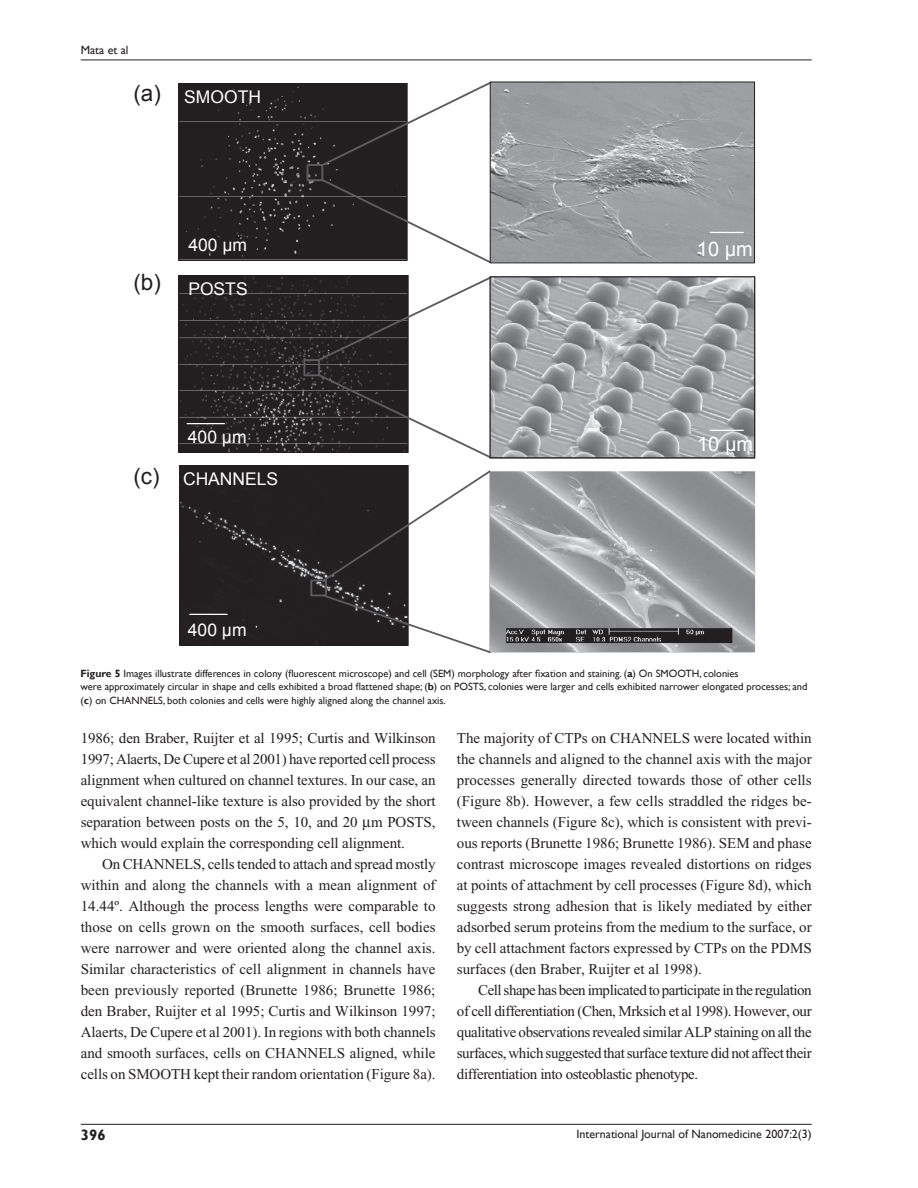
<style>
.page{position:relative;width:918px;height:1188px;background:#fff}
.page>*{position:absolute;margin:0;border:0;box-sizing:border-box;transform-origin:0 0}
.t1{font:22.5px "Arial";color:#231f20}
.t2{font:19.95px "Arial";color:#fff}
.t3{font:17.55px "Arial";color:#fff}
.t4{font:15px/21px "Times New Roman";letter-spacing:-.01em;color:#231f20;text-align:justify}
.t5{font:700 15px "Gill Sans";color:#231f20}
.t6{font:12px "Gill Sans";color:#231f20}
.t7{font:10.5px/13.5px "Gill Sans";color:#231f20}
.s1{font-weight:700}
</style>
<div class="page">
<hr style="left:81px;top:1124px;width:731px;height:1px;background:#231f20">
<hr style="left:81px;top:60px;width:731px;height:1px;background:#231f20">
<div style="left:180px;top:465px;width:228px;height:181px;background:#231f20"></div>
<img style="left:178px;top:83px;width:230px;height:177px">
<img style="left:178px;top:275px;width:230px;height:177px">
<div style="left:310px;top:580px;width:17px;height:16px;border:2px solid #5d5d60"></div>
<svg style="left:322px;top:82px;width:168px;height:84px"></svg>
<svg style="left:322px;top:179px;width:168px;height:84px"></svg>
<svg style="left:318px;top:277px;width:171px;height:84px"></svg>
<svg style="left:318px;top:374px;width:171px;height:84px"></svg>
<svg style="left:322px;top:470px;width:168px;height:112px"></svg>
<svg style="left:323px;top:595px;width:168px;height:58px"></svg>
<img style="left:491px;top:278px;width:263px;height:373px">
<div style="left:489px;top:276px;width:266px;height:183px;border:1px solid #231f20"></div>
<img style="left:492px;top:84px;width:261px;height:177px">
<div style="left:490px;top:82px;width:265px;height:181px;border:1px solid #231f20"></div>
<hr style="left:710px;top:232px;width:33px;height:1px;background:#fff">
<hr style="left:710px;top:430px;width:33px;height:1px;background:#fff">
<hr style="left:190px;top:614px;width:37px;height:1px;background:#fff">
<hr style="left:187px;top:423px;width:38px;height:1px;background:#fff">
<p class="t6" style="left:81px;top:43px;width:49px">Mata et al</p>
<h1 class="t1" style="left:133px;top:81px;width:29px">(a)</h1>
<p class="t3" style="left:184px;top:87px;width:78px">SMOOTH</p>
<h1 class="t1" style="left:133px;top:270px;width:29px">(b)</h1>
<p class="t3" style="left:188px;top:235px;width:60px">400 μm</p>
<p class="t3" style="left:188px;top:279px;width:61px">POSTS</p>
<h1 class="t1" style="left:133px;top:463px;width:28px">(c)</h1>
<p class="t3" style="left:188px;top:427px;width:60px">400 μm</p>
<p class="t3" style="left:183px;top:469px;width:97px">CHANNELS</p>
<p class="t3" style="left:188px;top:620px;width:60px">400 μm</p>
<h2 class="t2" style="left:697px;top:238px;width:57px">10 μm</h2>
<h2 class="t2" style="left:697px;top:433px;width:57px">10 μm</h2>
<p class="t7" style="left:80px;top:666px;width:729px"><span class="s1">Figure 5</span> Images illustrate differences in colony (fluorescent microscope) and cell (SEM) morphology after fixation and staining. (<span class="s1">a</span>) On SMOOTH, colonies<br>were approximately circular in shape and cells exhibited a broad flattened shape; (<span class="s1">b</span>) on POSTS, colonies were larger and cells exhibited narrower elongated processes; and (<span class="s1">c</span>) on CHANNELS, both colonies and cells were highly aligned along the channel axis.</p>
<p class="t4" style="left:81px;top:729px;width:356px">1986; den Braber, Ruijter et al 1995; Curtis and Wilkinson 1997; Alaerts, De Cupere et al 2001) have reported cell process alignment when cultured on channel textures. In our case, an equivalent channel-like texture is also provided by the short separation between posts on the 5, 10, and 20 m POSTS, which would explain the corresponding cell alignment.</p>
<p class="t4" style="left:81px;top:855px;width:356px;text-indent:21px">On CHANNELS, cells tended to attach and spread mostly within and along the channels with a mean alignment of 14.44º. Although the process lengths were comparable to those on cells grown on the smooth surfaces, cell bodies were narrower and were oriented along the channel axis.<br>Similar characteristics of cell alignment in channels have been previously reported (Brunette 1986; Brunette 1986; den Braber, Ruijter et al 1995; Curtis and Wilkinson 1997; Alaerts, De Cupere et al 2001). In regions with both channels and smooth surfaces, cells on CHANNELS aligned, while cells on SMOOTH kept their random orientation (Figure 8a).</p>
<p class="t4" style="left:457px;top:729px;width:356px">The majority of CTPs on CHANNELS were located within the channels and aligned to the channel axis with the major processes generally directed towards those of other cells (Figure 8b). However, a few cells straddled the ridges be&shy;tween channels (Figure 8c), which is consistent with previ&shy;ous reports (Brunette 1986; Brunette 1986). SEM and phase contrast microscope images revealed distortions on ridges at points of attachment by cell processes (Figure 8d), which suggests strong adhesion that is likely mediated by either adsorbed serum proteins from the medium to the surface, or by cell attachment factors expressed by CTPs on the PDMS surfaces (den Braber, Ruijter et al 1998).</p>
<p class="t4" style="left:457px;top:981px;width:356px;text-indent:21px">Cell shape has been implicated to participate in the regulation of cell differentiation (Chen, Mrksich et al 1998). However, our qualitative observations revealed similar ALP staining on all the surfaces, which suggested that surface texture did not affect their differentiation into osteoblastic phenotype.</p>
<p class="t5" style="left:81px;top:1126px;width:26px">396</p>
<p class="t6" style="left:576px;top:1126px;width:237px">International Journal of Nanomedicine 2007:2(3)</p>
</div>
